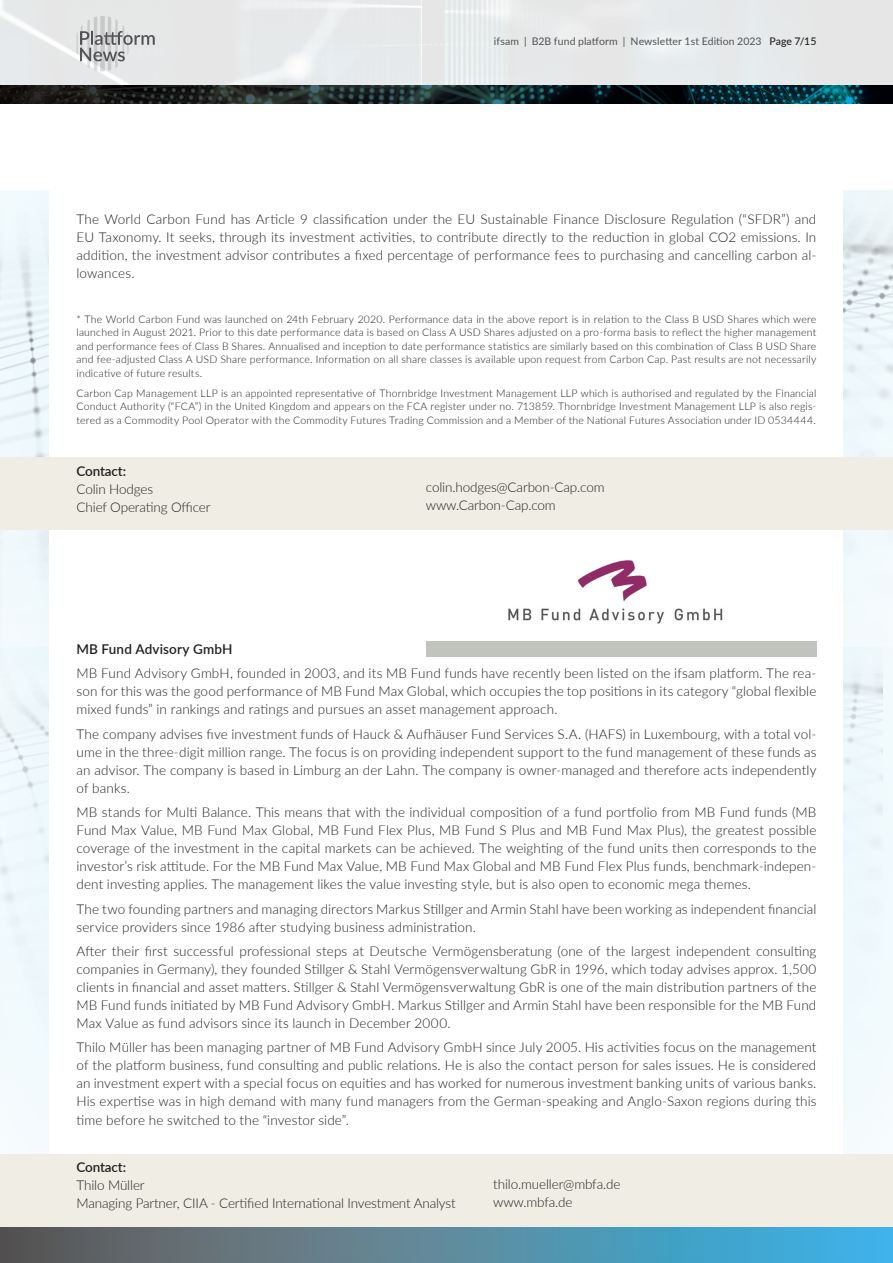
<style>
.page{position:relative;width:893px;height:1263px;background:#fff}
.page>*{position:absolute;margin:0;border:0;box-sizing:border-box;transform-origin:0 0}
.t1{font:300 13.5px/18px "Lato";letter-spacing:.005em;color:#231f20;text-align:justify}
.t2{font:600 13.5px "Lato";color:#231f20}
.t3{font:300 10.5px/13.5px "Lato";letter-spacing:.02em;color:#231f20;text-align:justify}
.t4{font:10.5px "Lato";letter-spacing:.01em;color:#535356}
.s1{font-weight:500;color:#231f20}
</style>
<div class="page">
<svg style="left:77px;top:16px;width:78px;height:55px;background:#cccdce"></svg>
<div style="left:0;top:647px;width:893px;height:508px;background:#f0f9fd"></div>
<svg style="left:0;top:190px;width:893px;height:483px;fill:#eef8fc"></svg>
<div style="left:50px;top:129px;width:793px;height:1125px;background:#fff"></div>
<div style="left:0;top:457px;width:893px;height:73px;background:#f0ede5"></div>
<svg style="left:0;top:85px;width:893px;height:19px;background:#132729"></svg>
<svg style="left:0;top:1226px;width:893px;height:37px;background:#598ba0"></svg>
<div style="left:426px;top:641px;width:390px;height:15px;background:#c1c4bd"></div>
<img style="left:508px;top:560px;width:215px;height:64px">
<div style="left:0;top:1154px;width:893px;height:72px;background:#f0ede5"></div>
<p class="t4" style="left:494px;top:34px;width:324px">ifsam | B2B fund platform | Newsletter 1st Edition 2023 <span class="s1">Page 7/15</span></p>
<p class="t1" style="left:77px;top:210px;width:741px">The World Carbon Fund has Article 9 classification under the EU Sustainable Finance Disclosure Regulation (“SFDR”) and EU Taxonomy. It seeks, through its investment activities, to contribute directly to the reduction in global CO2 emissions. In addition, the investment advisor contributes a fixed percentage of performance fees to purchasing and cancelling carbon al&shy;lowances.</p>
<p class="t3" style="left:77px;top:312px;width:741px">* The World Carbon Fund was launched on 24th February 2020. Performance data in the above report is in relation to the Class B USD Shares which were launched in August 2021. Prior to this date performance data is based on Class A USD Shares adjusted on a pro-forma basis to reflect the higher management and performance fees of Class B Shares. Annualised and inception to date performance statistics are similarly based on this combination of Class B USD Share and fee-adjusted Class A USD Share performance. Information on all share classes is available upon request from Carbon Cap. Past results are not necessarily indicative of future results.</p>
<p class="t3" style="left:77px;top:386px;width:741px">Carbon Cap Management LLP is an appointed representative of Thornbridge Investment Management LLP which is authorised and regulated by the Financial Conduct Authority (“FCA”) in the United Kingdom and appears on the FCA register under no. 713859. Thornbridge Investment Management LLP is also regis&shy;tered as a Commodity Pool Operator with the Commodity Futures Trading Commission and a Member of the National Futures Association under ID 0534444.</p>
<p class="t2" style="left:77px;top:461px;width:51px">Contact:</p>
<p class="t1" style="left:77px;top:479px;width:135px">Colin Hodges<br>Chief Operating Officer</p>
<p class="t1" style="left:426px;top:478px;width:180px">colin.hodges@Carbon-Cap.com www.Carbon-Cap.com</p>
<p class="t2" style="left:77px;top:639px;width:158px">MB Fund Advisory GmbH</p>
<p class="t1" style="left:77px;top:664px;width:741px">MB Fund Advisory GmbH, founded in 2003, and its MB Fund funds have recently been listed on the ifsam platform. The rea&shy;son for this was the good performance of MB Fund Max Global, which occupies the top positions in its category “global flexible mixed funds” in rankings and ratings and pursues an asset management approach.</p>
<p class="t1" style="left:77px;top:724px;width:741px">The company advises five investment funds of Hauck &amp; Aufhäuser Fund Services S.A. (HAFS) in Luxembourg, with a total vol&shy;ume in the three-digit million range. The focus is on providing independent support to the fund management of these funds as an advisor. The company is based in Limburg an der Lahn. The company is owner-managed and therefore acts independently of banks.</p>
<p class="t1" style="left:77px;top:803px;width:741px">MB stands for Multi Balance. This means that with the individual composition of a fund portfolio from MB Fund funds (MB Fund Max Value, MB Fund Max Global, MB Fund Flex Plus, MB Fund S Plus and MB Fund Max Plus), the greatest possible coverage of the investment in the capital markets can be achieved. The weighting of the fund units then corresponds to the investor’s risk attitude. For the MB Fund Max Value, MB Fund Max Global and MB Fund Flex Plus funds, benchmark-indepen&shy;dent investing applies. The management likes the value investing style, but is also open to economic mega themes.</p>
<p class="t1" style="left:77px;top:899px;width:741px">The two founding partners and managing directors Markus Stillger and Armin Stahl have been working as independent financial service providers since 1986 after studying business administration.</p>
<p class="t1" style="left:77px;top:942px;width:741px">After their first successful professional steps at Deutsche Vermögensberatung (one of the largest independent consulting companies in Germany), they founded Stillger &amp; Stahl Vermögensverwaltung GbR in 1996, which today advises approx. 1,500 clients in financial and asset matters. Stillger &amp; Stahl Vermögensverwaltung GbR is one of the main distribution partners of the MB Fund funds initiated by MB Fund Advisory GmbH. Markus Stillger and Armin Stahl have been responsible for the MB Fund Max Value as fund advisors since its launch in December 2000.</p>
<p class="t1" style="left:77px;top:1038px;width:741px">Thilo Müller has been managing partner of MB Fund Advisory GmbH since July 2005. His activities focus on the management of the platform business, fund consulting and public relations. He is also the contact person for sales issues. He is considered an investment expert with a special focus on equities and has worked for numerous investment banking units of various banks.<br>His expertise was in high demand with many fund managers from the German-speaking and Anglo-Saxon regions during this time before he switched to the “investor side”.</p>
<p class="t2" style="left:77px;top:1158px;width:51px">Contact:</p>
<p class="t1" style="left:77px;top:1176px;width:381px">Thilo Müller<br>Managing Partner, CIIA - Certified International Investment Analyst</p>
<p class="t1" style="left:493px;top:1175px;width:129px">thilo.mueller@mbfa.de www.mbfa.de</p>
</div>
